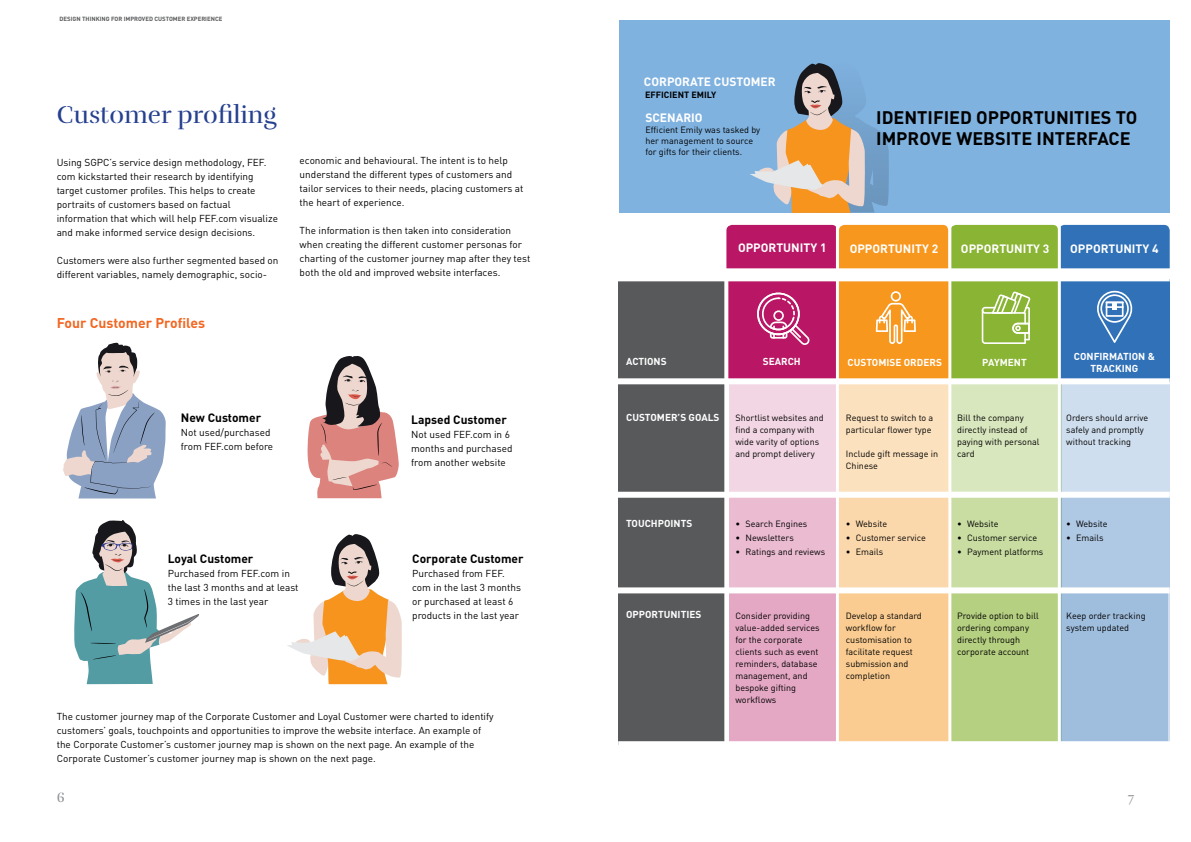
<style>
.page{position:relative;width:1191px;height:842px;background:#fff}
.page>*{position:absolute;margin:0;border:0;box-sizing:border-box;transform-origin:0 0}
.t1{font:25px "Rufina Stencil Regular";color:#25408f}
.t2{font:700 18px/21.6px "DIN";color:#000}
.t3{font:700 14px "DIN";color:#f26722}
.t4{font:14px "Rufina Stencil Regular";color:#8e9092}
.t5{font:700 12px "DIN";color:#fff}
.t6{font:700 12px "DIN";color:#000}
.t7{font:10px/14px "DIN";color:#000}
.t8{font:700 10px/12px "DIN";color:#fff;text-align:center}
.t9{font:9px/12px "DIN";color:#000}
.t10{font:700 9px "DIN";color:#000}
.t11{font:700 6px "DIN";color:#58595b}
</style>
<div class="page">
<div style="left:619px;top:20px;width:550px;height:192px;background:#80b2e0"></div>
<div style="left:951px;top:382px;width:110px;height:363px;background:#d9e7be"></div>
<div style="left:951px;top:496px;width:110px;height:93px;background:#c9dda2"></div>
<div style="left:951px;top:591px;width:108px;height:154px;background:#b6d081"></div>
<div style="left:951px;top:279px;width:110px;height:102px;background:#8ab434"></div>
<div style="left:1059px;top:382px;width:110px;height:363px;background:#cfdeee"></div>
<div style="left:729px;top:382px;width:109px;height:363px;background:#f2d6e3"></div>
<div style="left:837px;top:382px;width:113px;height:363px;background:#fce1be"></div>
<svg style="left:63px;top:343px;width:103px;height:155px"></svg>
<svg style="left:307px;top:356px;width:92px;height:142px"></svg>
<svg style="left:74px;top:520px;width:125px;height:164px"></svg>
<svg style="left:287px;top:534px;width:115px;height:150px"></svg>
<div style="left:1059px;top:496px;width:110px;height:93px;background:#afc8e3"></div>
<div style="left:729px;top:496px;width:109px;height:93px;background:#eabbd1"></div>
<div style="left:837px;top:496px;width:113px;height:93px;background:#fbd8ac"></div>
<div style="left:618px;top:279px;width:110px;height:466px;background:#58595b"></div>
<div style="left:728px;top:279px;width:111px;height:102px;background:#b91765"></div>
<div style="left:839px;top:279px;width:111px;height:102px;background:#f8971d"></div>
<svg style="left:749px;top:63px;width:140px;height:150px"></svg>
<div style="left:1059px;top:591px;width:109px;height:154px;background:#9fbddd"></div>
<div style="left:729px;top:591px;width:109px;height:154px;background:#e4a8c4"></div>
<div style="left:837px;top:591px;width:113px;height:154px;background:#facc91"></div>
<div style="left:1059px;top:279px;width:110px;height:102px;background:#3071b8"></div>
<svg style="left:726px;top:225px;width:443px;height:43px;background:#9b745c"></svg>
<svg style="left:724px;top:281px;width:4px;height:460px;background:#f0f0f0"></svg>
<div style="left:617px;top:492px;width:552px;height:6px;background:#fff"></div>
<div style="left:618px;top:741px;width:552px;height:6px;background:#fff"></div>
<div style="left:617px;top:378px;width:552px;height:6px;background:#fff"></div>
<div style="left:617px;top:587px;width:552px;height:6px;background:#fff"></div>
<div style="left:617px;top:275px;width:552px;height:6px;background:#fff"></div>
<svg style="left:757px;top:292px;width:53px;height:53px"></svg>
<svg style="left:875px;top:291px;width:41px;height:53px"></svg>
<svg style="left:981px;top:292px;width:49px;height:52px"></svg>
<svg style="left:1097px;top:291px;width:36px;height:52px"></svg>
<div style="left:1112px;top:302px;width:5px;height:8px;background:#fff"></div>
<hr style="left:836px;top:220px;width:3px;height:525px;background:#fff">
<hr style="left:1057px;top:220px;width:3px;height:525px;background:#fff">
<hr style="left:948px;top:220px;width:3px;height:525px;background:#fff">
<p class="t11" style="left:60px;top:15px;width:164px">DESIGN THINKING FOR IMPROVED CUSTOMER EXPERIENCE</p>
<h1 class="t1" style="left:57px;top:99px;width:221px">Customer profiling</h1>
<p class="t7" style="left:57px;top:155px;width:223px">Using SGPC’s service design methodology, FEF. com kickstarted their research by identifying target customer profiles. This helps to create portraits of customers based on factual information that which will help FEF.com visualize and make informed service design decisions.</p>
<p class="t7" style="left:57px;top:253px;width:223px">Customers were also further segmented based on different variables, namely demographic, socio-</p>
<h3 class="t3" style="left:57px;top:313px;width:150px">Four Customer Profiles</h3>
<p class="t7" style="left:300px;top:153px;width:225px">economic and behavioural. The intent is to help understand the different types of customers and tailor services to their needs, placing customers at the heart of experience.</p>
<p class="t7" style="left:300px;top:223px;width:232px">The information is then taken into consideration when creating the different customer personas for charting of the customer journey map after they test both the old and improved website interfaces.</p>
<p class="t6" style="left:181px;top:410px;width:82px">New Customer</p>
<p class="t7" style="left:181px;top:425px;width:94px">Not used/purchased from FEF.com before</p>
<p class="t6" style="left:411px;top:411px;width:97px">Lapsed Customer</p>
<p class="t7" style="left:411px;top:427px;width:103px">Not used FEF.com in 6 months and purchased from another website</p>
<p class="t6" style="left:168px;top:550px;width:87px">Loyal Customer</p>
<p class="t7" style="left:168px;top:566px;width:132px">Purchased from FEF.com in the last 3 months and at least<br>3 times in the last year</p>
<p class="t6" style="left:412px;top:550px;width:113px">Corporate Customer</p>
<p class="t7" style="left:412px;top:566px;width:110px">Purchased from FEF. com in the last 3 months or purchased at least 6 products in the last year</p>
<p class="t7" style="left:57px;top:709px;width:438px">The customer journey map of the Corporate Customer and Loyal Customer were charted to identify customers’ goals, touchpoints and opportunities to improve the website interface. An example of the Corporate Customer’s customer journey map is shown on the next page. An example of the Corporate Customer’s customer journey map is shown on the next page.</p>
<p class="t5" style="left:644px;top:73px;width:133px">CORPORATE CUSTOMER</p>
<p class="t10" style="left:645px;top:89px;width:73px">EFFICIENT EMILY</p>
<p class="t5" style="left:645px;top:110px;width:59px">SCENARIO</p>
<p class="t9" style="left:645px;top:124px;width:116px;line-height:10.8px">Efficient Emily was tasked by her management to source for gifts for their clients.</p>
<h2 class="t2" style="left:876px;top:106px;width:262px">IDENTIFIED OPPORTUNITIES TO<br>IMPROVE WEBSITE INTERFACE</h2>
<p class="t5" style="left:738px;top:240px;width:90px">OPPORTUNITY 1</p>
<p class="t5" style="left:849px;top:240px;width:90px">OPPORTUNITY 2</p>
<p class="t5" style="left:961px;top:240px;width:90px">OPPORTUNITY 3</p>
<p class="t5" style="left:1070px;top:240px;width:90px">OPPORTUNITY 4</p>
<p class="t8" style="left:626px;top:355px;width:42px">ACTIONS</p>
<p class="t8" style="left:847px;top:356px;width:96px">CUSTOMISE ORDERS</p>
<p class="t8" style="left:982px;top:356px;width:46px">PAYMENT</p>
<p class="t8" style="left:1074px;top:350px;width:82px">CONFIRMATION &amp;<br>TRACKING</p>
<p class="t8" style="left:763px;top:355px;width:39px">SEARCH</p>
<p class="t8" style="left:1073px;top:355px;width:83px">ORDER VIA EMAIL</p>
<p class="t8" style="left:626px;top:411px;width:95px">CUSTOMER’S GOALS</p>
<p class="t9" style="left:735px;top:411px;width:90px">Shortlist websites and find a company with wide varity of options and prompt delivery</p>
<p class="t9" style="left:846px;top:411px;width:89px">Request to switch to a particular flower type</p>
<p class="t9" style="left:846px;top:447px;width:94px">Include gift message in<br>Chinese</p>
<p class="t9" style="left:957px;top:411px;width:84px">Bill the company directly instead of paying with personal card</p>
<p class="t9" style="left:1066px;top:411px;width:83px">Orders should arrive safely and promptly without tracking</p>
<p class="t8" style="left:626px;top:517px;width:68px">TOUCHPOINTS</p>
<p class="t9" style="left:735px;top:518px;width:73px">• Search Engines</p>
<p class="t9" style="left:735px;top:532px;width:60px">• Newsletters</p>
<p class="t9" style="left:735px;top:546px;width:91px">• Ratings and reviews</p>
<p class="t9" style="left:846px;top:518px;width:43px">• Website</p>
<p class="t9" style="left:846px;top:532px;width:81px">• Customer service</p>
<p class="t9" style="left:846px;top:546px;width:39px">• Emails</p>
<p class="t9" style="left:957px;top:518px;width:43px">• Website</p>
<p class="t9" style="left:957px;top:532px;width:81px">• Customer service</p>
<p class="t9" style="left:957px;top:546px;width:88px">• Payment platforms</p>
<p class="t9" style="left:1066px;top:518px;width:43px">• Website</p>
<p class="t9" style="left:1066px;top:532px;width:39px">• Emails</p>
<p class="t8" style="left:626px;top:608px;width:77px">OPPORTUNITIES</p>
<p class="t9" style="left:735px;top:609px;width:86px">Consider providing value-added services for the corporate clients such as event reminders, database management, and bespoke gifting workflows</p>
<p class="t9" style="left:846px;top:609px;width:77px">Develop a standard workflow for customisation to facilitate request submission and completion</p>
<p class="t9" style="left:957px;top:609px;width:83px">Provide option to bill ordering company directly through corporate account</p>
<p class="t9" style="left:1066px;top:609px;width:81px">Keep order tracking system updated</p>
<h3 class="t4" style="left:57px;top:788px;width:10px">6</h3>
<h3 class="t4" style="left:1127px;top:788px;width:8px">7</h3>
</div>
